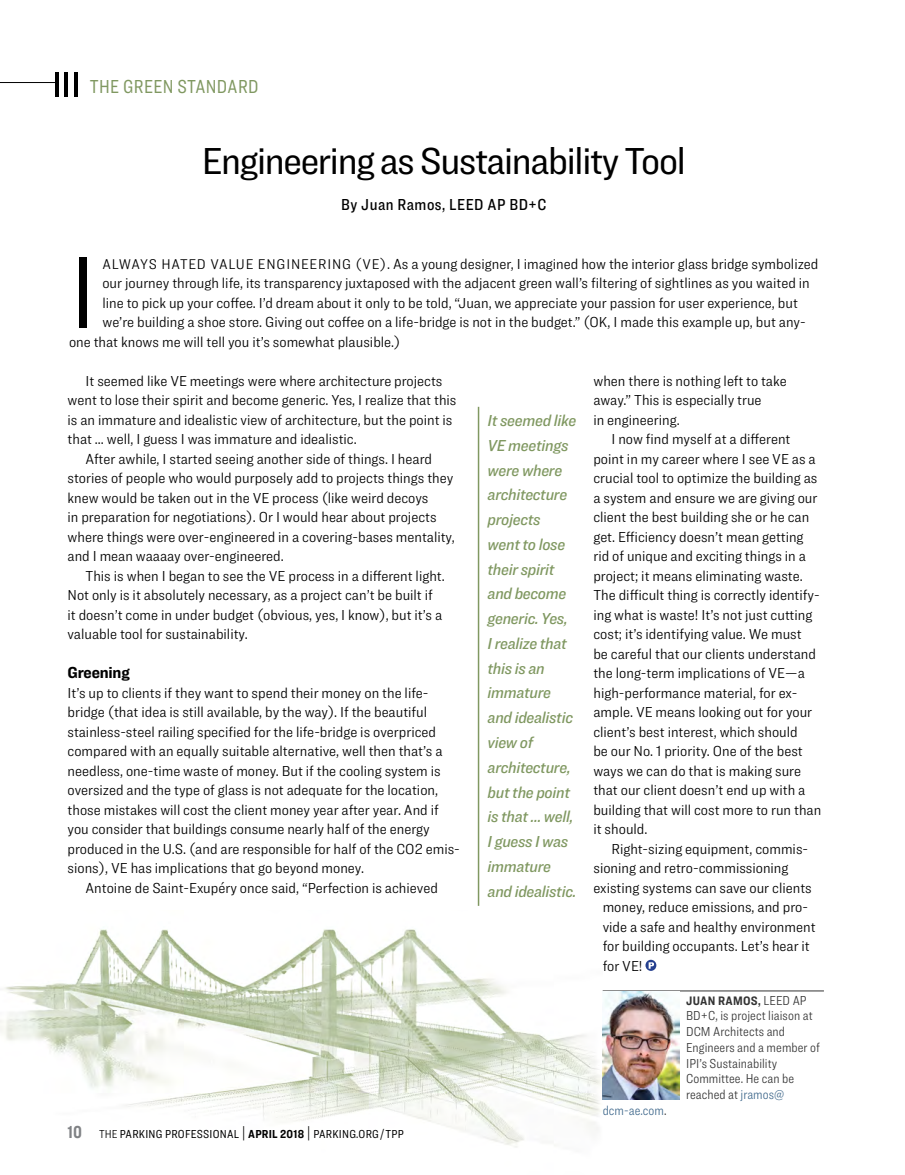
<style>
.page{position:relative;width:905px;height:1175px;background:#fff}
.page>*{position:absolute;margin:0;border:0;box-sizing:border-box;transform-origin:0 0}
.Department_first_gra{font:300 105.15px "Ringside Condensed";color:#000;scale:1.1 1}
.Dept_Headline{font:39px "Ringside Condensed";letter-spacing:-.03em;color:#000;scale:1.1 1}
.t1{font:19.5px "Ringside Condensed";letter-spacing:.02em;color:#809861;scale:.95 1}
.t2{font:700 18px "Ringside Compressed";color:#808285}
.Department_pull_quot{font:16.5px/24.8px "Ringside Condensed Med Ital";letter-spacing:-.015em;color:#809861;scale:1.1 1}
.Department_Byline{font:500 16.5px "Ringside Condensed";letter-spacing:.03em;color:#000}
.Subhead{font:700 16.5px "Ringside Condensed";letter-spacing:-.01em;color:#000;scale:1.1 1}
.Department_Text{font:300 15px/19.5px "Ringside Condensed";color:#000;scale:1.1 1}
.Department_Text_NI{font:300 15px/19.5px "Ringside Condensed";color:#000;scale:1.1 1}
.Department_first_gra-2{font:300 15px "Ringside Condensed";color:#000;scale:1.1 1}
.Biography{font:300 13.5px/15.8px "Ringside Condensed";letter-spacing:.005em;color:#333}
.Biography-2{font:300 13.5px "Ringside Condensed";letter-spacing:.005em;color:#40698c}
.Biography-3{font:700 12.75px "Ringside Condensed";letter-spacing:.025em;color:#333}
.t3{font:12px "Ringside Condensed";letter-spacing:.02em;color:#000}
.s1{font-size:14.7px}
.s2{font-weight:300}
.s3{font-size:15.6px}
.s4{font-weight:700}
.s5{font-weight:300;font-size:13.5px}
.s6{color:#40698c}
.s7{color:#333}
</style>
<div class="page">
<img style="left:0;top:929px;width:602px;height:218px">
<hr style="left:0;top:82px;width:57px;height:1px;background:#000">
<hr style="left:74px;top:72px;width:3px;height:25px;background:#000">
<hr style="left:65px;top:72px;width:3px;height:25px;background:#000">
<hr style="left:55px;top:72px;width:3px;height:25px;background:#000">
<hr style="left:602px;top:990px;width:222px;height:1px;background:#333">
<svg style="left:645px;top:959px;width:11px;height:11px"></svg>
<svg style="left:648px;top:962px;width:6px;height:6px"></svg>
<img style="left:602px;top:991px;width:77px;height:108px">
<hr style="left:478px;top:407px;width:1px;height:498px;background:#809861">
<p class="t1" style="left:90px;top:73px;width:179px">THE GREEN STANDARD</p>
<p class="Dept_Headline" style="left:202px;top:134px;width:441px">Engineering as Sustainability Tool</p>
<p class="Department_Byline" style="left:341px;top:193px;width:207px">By Juan Ramos, LEED AP BD+C</p>
<p class="Department_first_gra" style="left:69px;top:221px;width:27px">I</p>
<p class="Department_first_gra-2" style="left:102px;top:253px;width:652px"><span class="s1">ALWAYS HATED VALUE ENGINEERING (VE)</span>. As a young designer, I imagined how the interior glass bridge symbolized</p>
<p class="Department_first_gra-2" style="left:102px;top:273px;width:644px">our journey through life, its transparency juxtaposed with the adjacent green wall’s filtering of sightlines as you waited in</p>
<p class="Department_first_gra-2" style="left:102px;top:292px;width:633px">line to pick up your coffee. I’d dream about it only to be told, “Juan, we appreciate your passion for user experience, but</p>
<p class="Department_first_gra-2" style="left:102px;top:312px;width:641px">we’re building a shoe store. Giving out coffee on a life-bridge is not in the budget.” (OK, I made this example up, but any-</p>
<p class="Department_first_gra-2" style="left:69px;top:331px;width:303px">one that knows me will tell you it’s somewhat plausible.)</p>
<p class="Department_Text" style="left:67px;top:371px;width:355px;text-indent:18px">It seemed like VE meetings were where architecture projects went to lose their spirit and become generic. Yes, I realize that this is an immature and idealistic view of architecture, but the point is that … well, I guess I was immature and idealistic.</p>
<p class="Department_Text" style="left:67px;top:449px;width:353px;text-indent:18px">After awhile, I started seeing another side of things. I heard stories of people who would purposely add to projects things they knew would be taken out in the VE process (like weird decoys<br>in preparation for negotiations). Or I would hear about projects where things were over-engineered in a covering-bases mentality, and I mean waaaay over-engineered.</p>
<p class="Department_Text" style="left:67px;top:566px;width:344px;text-indent:18px">This is when I began to see the VE process in a different light.<br>Not only is it absolutely necessary, as a project can’t be built if it doesn’t come in under budget (obvious, yes, I know), but it’s a valuable tool for sustainability.</p>
<p class="Subhead" style="left:68px;top:661px;width:58px">Greening</p>
<p class="Department_Text_NI" style="left:68px;top:683px;width:358px">It’s up to clients if they want to spend their money on the life&shy;bridge (that idea is still available, by the way). If the beautiful stainless-steel railing specified for the life-bridge is overpriced compared with an equally suitable alternative, well then that’s a needless, one-time waste of money. But if the cooling system is oversized and the type of glass is not adequate for the location, those mistakes will cost the client money year after year. And if you consider that buildings consume nearly half of the energy produced in the U.S. (and are responsible for half of the CO2 emis&shy;sions), VE has implications that go beyond money.</p>
<p class="Department_Text" style="left:86px;top:878px;width:322px">Antoine de Saint-Exupéry once said, “Perfection is achieved</p>
<p class="t2" style="left:68px;top:1119px;width:16px">10</p>
<p class="t3" style="left:99px;top:1125px;width:306px"><span class="s2">THE</span> PARKING PROFESSIONAL <span class="s3">|</span> <span class="s4">APRIL 2018</span> <span class="s3">|</span> PARKING.ORG/TPP</p>
<p class="Department_pull_quot" style="left:487px;top:408px;width:82px">It seemed like<br>VE meetings were where architecture projects went to lose their spirit and become generic. Yes,<br>I realize that this is an immature and idealistic view of architecture, but the point is that … well,<br>I guess I was immature and idealistic.</p>
<p class="Department_Text" style="left:593px;top:371px;width:177px">when there is nothing left to take away.” This is especially true<br>in engineering.</p>
<p class="Department_Text" style="left:593px;top:429px;width:209px;text-indent:18px">I now find myself at a different point in my career where I see VE as a crucial tool to optimize the building as a system and ensure we are giving our client the best building she or he can get. Efficiency doesn’t mean getting rid of unique and exciting things in a project; it means eliminating waste.<br>The difficult thing is correctly identify&shy;ing what is waste! It’s not just cutting cost; it’s identifying value. We must<br>be careful that our clients understand the long-term implications of VE—a high-performance material, for ex&shy;ample. VE means looking out for your client’s best interest, which should<br>be our No. 1 priority. One of the best ways we can do that is making sure that our client doesn’t end up with a building that will cost more to run than it should.</p>
<p class="Department_Text" style="left:611px;top:839px;width:180px">Right-sizing equipment, commis-</p>
<p class="Department_Text" style="left:593px;top:858px;width:179px">sioning and retro-commissioning</p>
<p class="Department_Text" style="left:593px;top:878px;width:200px">existing systems can save our clients</p>
<p class="Department_Text" style="left:602px;top:897px;width:188px">money, reduce emissions, and pro-</p>
<p class="Department_Text" style="left:602px;top:917px;width:195px">vide a safe and healthy environment</p>
<p class="Department_Text" style="left:602px;top:936px;width:190px">for building occupants. Let’s hear it</p>
<p class="Department_Text" style="left:602px;top:956px;width:38px">for VE!</p>
<p class="Biography-3" style="left:686px;top:991px;width:122px">JUAN RAMOS, <span class="s5">LEED AP</span></p>
<p class="Biography" style="left:686px;top:1007px;width:135px">BD+C, is project liaison at<br>DCM Architects and<br>Engineers and a member of<br>IPI’s Sustainability<br>Committee. He can be reached at <span class="s6">jramos@</span></p>
<p class="Biography-2" style="left:602px;top:1101px;width:65px">dcm-ae.com<span class="s7">.</span></p>
</div>
